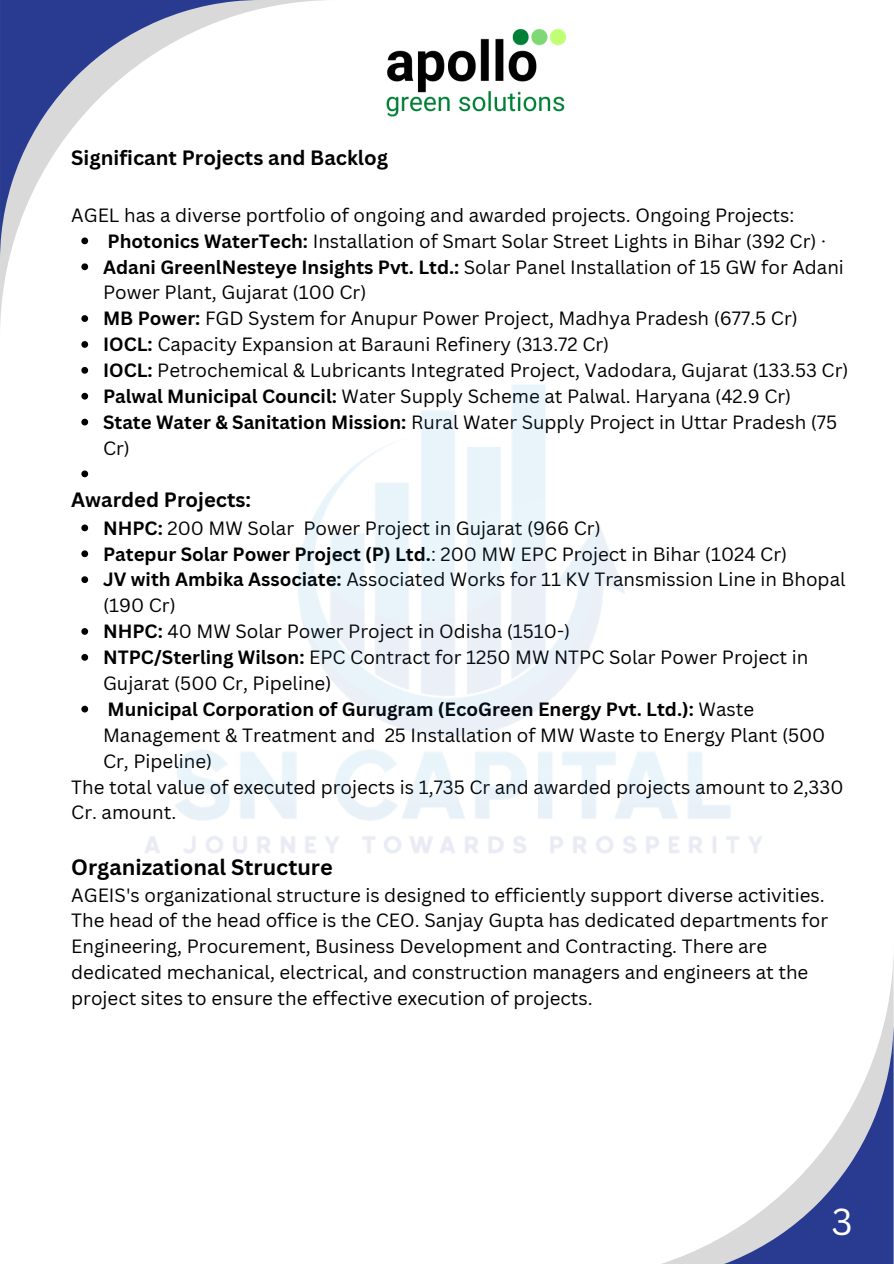
<style>
.page{position:relative;width:894px;height:1264px;background:#fff}
.page>*{position:absolute;margin:0;border:0;box-sizing:border-box;transform-origin:0 0}
.t1{font:700 36.6px "Canva Sans";color:#fff}
.t2{font:700 21.75px "Canva Sans";color:#000}
.t3{font:700 20.25px "Canva Sans";color:#000}
.t4{font:18.75px/25.8px "Canva Sans";color:#000}
.t5{font:700 18.75px "Canva Sans";color:#000}
.s1{font-weight:700}
.s2{font-weight:400}
</style>
<div class="page">
<svg style="left:0;top:0;width:325px;height:325px"></svg>
<svg style="left:0;top:0;width:261px;height:261px"></svg>
<svg style="left:665px;top:1019px;width:228px;height:244px"></svg>
<img style="left:386px;top:28px;width:180px;height:89px">
<svg style="left:81px;top:237px;width:7px;height:7px"></svg>
<svg style="left:81px;top:263px;width:7px;height:7px"></svg>
<svg style="left:81px;top:315px;width:7px;height:7px"></svg>
<svg style="left:81px;top:341px;width:7px;height:7px"></svg>
<svg style="left:81px;top:367px;width:7px;height:7px"></svg>
<svg style="left:81px;top:393px;width:7px;height:6px"></svg>
<svg style="left:81px;top:419px;width:7px;height:6px"></svg>
<svg style="left:81px;top:470px;width:7px;height:7px"></svg>
<svg style="left:81px;top:524px;width:7px;height:7px"></svg>
<svg style="left:81px;top:550px;width:7px;height:7px"></svg>
<svg style="left:81px;top:576px;width:7px;height:7px"></svg>
<svg style="left:81px;top:628px;width:7px;height:7px"></svg>
<svg style="left:81px;top:654px;width:7px;height:6px"></svg>
<svg style="left:81px;top:705px;width:7px;height:7px"></svg>
<p class="t3" style="left:71px;top:144px;width:318px">Significant Projects and Backlog</p>
<p class="t4" style="left:71px;top:201px;width:724px">AGEL has a diverse portfolio of ongoing and awarded projects. Ongoing Projects:</p>
<p class="t4" style="left:107px;top:227px;width:720px"><span class="s1">Photonics WaterTech:</span> Installation of Smart Solar Street Lights in Bihar (392 Cr) ·</p>
<h1 class="t4" style="left:103px;top:253px;width:742px"><span class="s1">Adani GreenlNesteye Insights Pvt. Ltd.:</span> Solar Panel Installation of 15 GW for Adani<br>Power Plant, Gujarat (100 Cr)</h1>
<p class="t4" style="left:103px;top:305px;width:696px"><span class="s1">MB Power:</span> FGD System for Anupur Power Project, Madhya Pradesh (677.5 Cr)</p>
<p class="t4" style="left:103px;top:331px;width:507px"><span class="s1">IOCL:</span> Capacity Expansion at Barauni Refinery (313.72 Cr)</p>
<p class="t4" style="left:103px;top:357px;width:746px"><span class="s1">IOCL:</span> Petrochemical &amp; Lubricants Integrated Project, Vadodara, Gujarat (133.53 Cr)</p>
<p class="t4" style="left:103px;top:383px;width:689px"><span class="s1">Palwal Municipal Council:</span> Water Supply Scheme at Palwal. Haryana (42.9 Cr)</p>
<p class="t4" style="left:103px;top:408px;width:735px"><span class="s1">State Water &amp; Sanitation Mission:</span> Rural Water Supply Project in Uttar Pradesh (75<br>Cr)</p>
<p class="t3" style="left:71px;top:485px;width:181px">Awarded Projects:</p>
<p class="t4" style="left:103px;top:514px;width:499px"><span class="s1">NHPC:</span> 200 MW Solar Power Project in Gujarat (966 Cr)</p>
<p class="t5" style="left:103px;top:540px;width:685px">Patepur Solar Power Project (P) Ltd.<span class="s2">: 200 MW EPC Project in Bihar (1024 Cr)</span></p>
<h1 class="t4" style="left:103px;top:566px;width:743px"><span class="s1">JV with Ambika Associate:</span> Associated Works for 11 KV Transmission Line in Bhopal (190 Cr)</h1>
<p class="t4" style="left:103px;top:618px;width:468px"><span class="s1">NHPC:</span> 40 MW Solar Power Project in Odisha (1510-)</p>
<p class="t4" style="left:103px;top:644px;width:706px"><span class="s1">NTPC/Sterling Wilson:</span> EPC Contract for 1250 MW NTPC Solar Power Project in<br>Gujarat (500 Cr, Pipeline)</p>
<p class="t4" style="left:103px;top:695px;width:723px"><span class="s1">Municipal Corporation of Gurugram (EcoGreen Energy Pvt. Ltd.):</span> Waste<br>Management &amp; Treatment and 25 Installation of MW Waste to Energy Plant (500<br>Cr, Pipeline)</p>
<p class="t4" style="left:71px;top:773px;width:773px">The total value of executed projects is 1,735 Cr and awarded projects amount to 2,330<br>Cr. amount.</p>
<p class="t2" style="left:71px;top:851px;width:263px">Organizational Structure</p>
<p class="t4" style="left:71px;top:881px;width:758px">AGEIS's organizational structure is designed to efficiently support diverse activities.<br>The head of the head office is the CEO. Sanjay Gupta has dedicated departments for Engineering, Procurement, Business Development and Contracting. There are dedicated mechanical, electrical, and construction managers and engineers at the project sites to ensure the effective execution of projects.</p>
<p class="t1" style="left:830px;top:1195px;width:23px">3</p>
</div>
